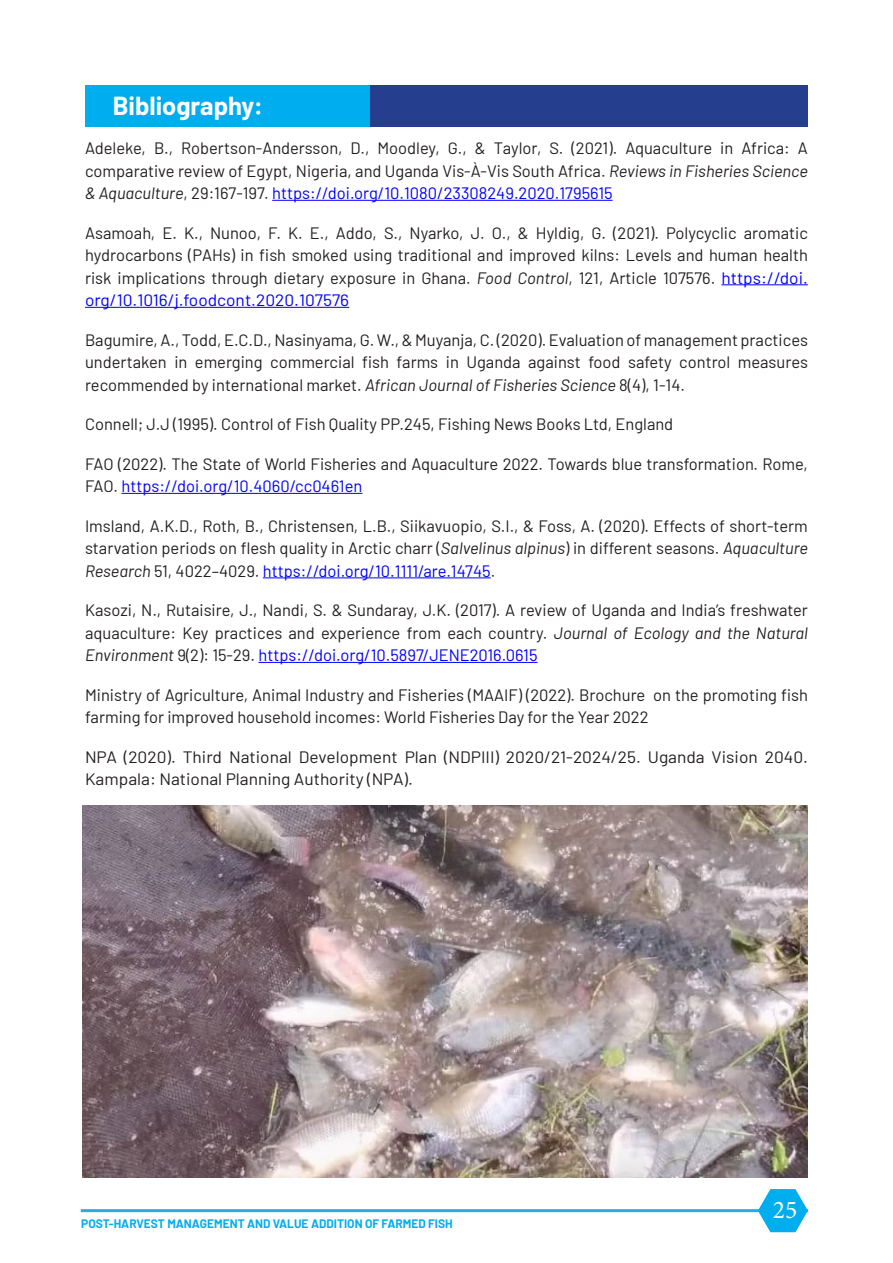
<style>
.page{position:relative;width:893px;height:1263px;background:#fff}
.page>*{position:absolute;margin:0;border:0;box-sizing:border-box;transform-origin:0 0}
.Heading_1{font:700 25.5px "Barlow";color:#fff}
.t1{font:25.5px "Minion Pro";color:#fff}
.Normal__Web{font:16.5px/22.5px "Barlow";color:#231f20;text-align:justify}
.Normal__Web-2{font:16.5px/22.5px "Barlow";color:#231f20;scale:1.05 1}
.t2{font:700 12px "Barlow";color:#00aeef}
.s1{font-style:italic}
.s2{color:#00f}
</style>
<div class="page">
<hr style="left:81px;top:1209px;width:727px;height:3px;background:#29abe2">
<svg style="left:758px;top:1189px;width:50px;height:43px"></svg>
<hr style="left:272px;top:200px;width:341px;height:1px;background:#00f">
<hr style="left:721px;top:284px;width:87px;height:1px;background:#00f">
<hr style="left:85px;top:307px;width:264px;height:1px;background:#00f">
<hr style="left:121px;top:493px;width:241px;height:1px;background:#00f">
<hr style="left:263px;top:577px;width:228px;height:1px;background:#00f">
<hr style="left:258px;top:662px;width:280px;height:1px;background:#00f">
<div style="left:370px;top:85px;width:438px;height:41px;background:#253f8e"></div>
<div style="left:86px;top:85px;width:284px;height:41px;background:#00aeef"></div>
<img style="left:83px;top:806px;width:725px;height:372px">
<p class="Heading_1" style="left:113px;top:87px;width:152px">Bibliography:</p>
<p class="Normal__Web" style="left:85px;top:136px;width:724px">Adeleke, B., Robertson-Andersson, D., Moodley, G., &amp; Taylor, S. (2021). Aquaculture in Africa: A comparative review of Egypt, Nigeria, and Uganda Vis-À-Vis South Africa. <span class="s1">Reviews in Fisheries Science &amp; Aquaculture</span>, 29:167-197. <span class="s2">https://doi.org/10.1080/23308249.2020.1795615</span></p>
<p class="Normal__Web" style="left:85px;top:220px;width:724px">Asamoah, E. K., Nunoo, F. K. E., Addo, S., Nyarko, J. O., &amp; Hyldig, G. (2021). Polycyclic aromatic hydrocarbons (PAHs) in fish smoked using traditional and improved kilns: Levels and human health risk implications through dietary exposure in Ghana. <span class="s1">Food Control</span>, 121, Article 107576. <span class="s2">https://doi. org/10.1016/j.foodcont.2020.107576</span></p>
<p class="Normal__Web" style="left:85px;top:327px;width:724px">Bagumire, A., Todd, E.C.D., Nasinyama, G. W., &amp; Muyanja, C. (2020). Evaluation of management practices undertaken in emerging commercial fish farms in Uganda against food safety control measures recommended by international market. <span class="s1">African Journal of Fisheries Science</span> 8(4), 1-14.</p>
<p class="Normal__Web" style="left:85px;top:412px;width:590px">Connell; J.J (1995). Control of Fish Quality PP.245, Fishing News Books Ltd, England</p>
<p class="Normal__Web" style="left:85px;top:451px;width:724px">FAO (2022). The State of World Fisheries and Aquaculture 2022. Towards blue transformation. Rome,<br>FAO. <span class="s2">https://doi.org/10.4060/cc0461en</span></p>
<p class="Normal__Web" style="left:85px;top:513px;width:724px">Imsland, A.K.D., Roth, B., Christensen, L.B., Siikavuopio, S.I., &amp; Foss, A. (2020). Effects of short-term starvation periods on flesh quality in Arctic charr (<span class="s1">Salvelinus alpinus</span>) in different seasons. <span class="s1">Aquaculture Research</span> 51, 4022–4029. <span class="s2">https://doi.org/10.1111/are.14745</span>.</p>
<p class="Normal__Web" style="left:85px;top:598px;width:724px">Kasozi, N., Rutaisire, J., Nandi, S. &amp; Sundaray, J.K. (2017). A review of Uganda and India’s freshwater aquaculture: Key practices and experience from each country. <span class="s1">Journal of Ecology and the Natural Environment</span> 9(2): 15-29. <span class="s2">https://doi.org/10.5897/JENE2016.0615</span></p>
<p class="Normal__Web" style="left:85px;top:682px;width:724px">Ministry of Agriculture, Animal Industry and Fisheries (MAAIF) (2022). Brochure on the promoting fish farming for improved household incomes: World Fisheries Day for the Year 2022</p>
<p class="Normal__Web-2" style="left:85px;top:744px;width:690px">NPA (2020). Third National Development Plan (NDPIII) 2020/21-2024/25. Uganda Vision 2040.<br>Kampala: National Planning Authority (NPA).</p>
<p class="t2" style="left:81px;top:1215px;width:373px">POST-HARVEST MANAGEMENT AND VALUE ADDITION OF FARMED FISH</p>
<h1 class="t1" style="left:773px;top:1193px;width:26px">25</h1>
</div>
